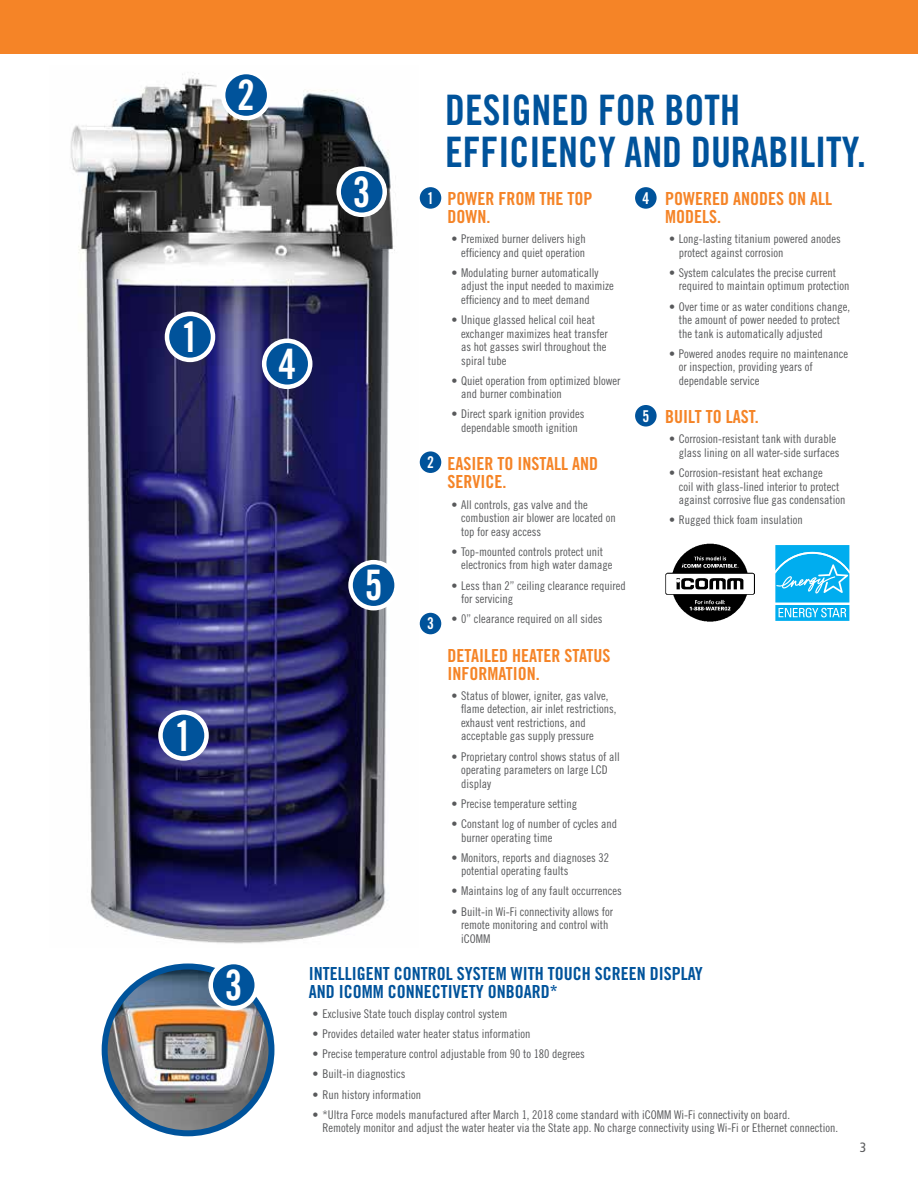
<style>
.page{position:relative;width:918px;height:1188px;background:#fff}
.page>*{position:absolute;margin:0;border:0;box-sizing:border-box;transform-origin:0 0}
.t1{font:42px/42px "Trade Gothic LT Std Bd Cn 20";color:#00539b;scale:.95 1}
.t2{font:42px "Trade Gothic LT Std Bd Cn 20";color:#fff;scale:.95 1}
.t3{font:18px/18px "Trade Gothic LT Std Bd Cn 20";color:#f58427}
.t4{font:18px/18px "Trade Gothic LT Std Bd Cn 20";color:#00539b}
.t5{font:16.2px "Trade Gothic LT Std Bd Cn 20";color:#fff;scale:.95 1}
.t6{font:condensed 13.5px "Frutiger LT Std";color:#58595b}
.t7{font:12px/13.5px "Trade Gothic LT Std Cn 18";color:#58595b}
</style>
<div class="page">
<img style="left:70px;top:73px;width:325px;height:871px">
<img style="left:665px;top:543px;width:90px;height:78px">
<svg style="left:775px;top:545px;width:75px;height:76px;background:#2fbcf1"></svg>
<img style="left:105px;top:967px;width:166px;height:166px;border-radius:83px">
<div style="left:102px;top:964px;width:172px;height:172px;border:6px solid #00539b;border-radius:50%"></div>
<div style="left:223px;top:72px;width:46px;height:46px;background:#00539b;border-radius:50%"></div>
<div style="left:221px;top:70px;width:50px;height:50px;border:4px solid #fff;border-radius:50%"></div>
<div style="left:339px;top:169px;width:46px;height:46px;background:#00539b;border-radius:50%"></div>
<div style="left:336px;top:167px;width:51px;height:50px;border:4px solid #fff;border-radius:50%"></div>
<div style="left:161px;top:712px;width:46px;height:46px;background:#00539b;border-radius:50%"></div>
<div style="left:158px;top:710px;width:51px;height:51px;border:4px solid #fff;border-radius:50%"></div>
<div style="left:167px;top:314px;width:46px;height:46px;background:#00539b;border-radius:50%"></div>
<div style="left:165px;top:312px;width:50px;height:50px;border:4px solid #fff;border-radius:50%"></div>
<div style="left:264px;top:341px;width:46px;height:46px;background:#00539b;border-radius:50%"></div>
<div style="left:262px;top:339px;width:50px;height:50px;border:4px solid #fff;border-radius:50%"></div>
<div style="left:351px;top:562px;width:46px;height:46px;background:#00539b;border-radius:50%"></div>
<div style="left:348px;top:560px;width:51px;height:50px;border:4px solid #fff;border-radius:50%"></div>
<div style="left:211px;top:962px;width:46px;height:46px;background:#00539b;border-radius:50%"></div>
<div style="left:208px;top:960px;width:51px;height:50px;border:4px solid #fff;border-radius:50%"></div>
<div style="left:420px;top:187px;width:21px;height:22px;background:#00539b;border-radius:50%"></div>
<div style="left:420px;top:451px;width:21px;height:22px;background:#00539b;border-radius:50%"></div>
<div style="left:420px;top:613px;width:21px;height:21px;background:#00539b;border-radius:50%"></div>
<div style="left:635px;top:187px;width:22px;height:22px;background:#00539b;border-radius:50%"></div>
<div style="left:635px;top:405px;width:22px;height:22px;background:#00539b;border-radius:50%"></div>
<div style="left:0;top:0;width:918px;height:54px;background:#f58427"></div>
<h1 class="t2" style="left:181px;top:312px;width:20px">1</h1>
<h1 class="t2" style="left:175px;top:710px;width:20px">1</h1>
<h1 class="t2" style="left:237px;top:70px;width:20px">2</h1>
<h1 class="t2" style="left:225px;top:960px;width:20px">3</h1>
<h1 class="t2" style="left:278px;top:338px;width:20px">4</h1>
<h1 class="t2" style="left:353px;top:166px;width:20px">3</h1>
<h1 class="t2" style="left:365px;top:560px;width:20px">5</h1>
<h3 class="t5" style="left:427px;top:188px;width:9px">1</h3>
<h3 class="t5" style="left:427px;top:452px;width:9px">2</h3>
<h3 class="t5" style="left:427px;top:614px;width:9px">3</h3>
<h1 class="t1" style="left:445px;top:89px;width:445px">DESIGNED FOR BOTH<br>EFFICIENCY AND DURABILITY.</h1>
<h2 class="t3" style="left:448px;top:189px;width:146px">POWER FROM THE TOP<br>DOWN.</h2>
<p class="t7" style="left:451px;top:232px;width:136px;text-align:right">• Premixed burner delivers high efficiency and quiet operation</p>
<p class="t7" style="left:461px;top:266px;width:154px;text-indent:-10px">• Modulating burner automatically adjust the input needed to maximize efficiency and to meet demand</p>
<p class="t7" style="left:461px;top:313px;width:148px;text-indent:-10px">• Unique glassed helical coil heat exchanger maximizes heat transfer as hot gasses swirl throughout the spiral tube</p>
<p class="t7" style="left:461px;top:374px;width:161px;text-indent:-10px">• Quiet operation from optimized blower and burner combination</p>
<p class="t7" style="left:451px;top:407px;width:135px;text-align:center">• Direct spark ignition provides dependable smooth ignition</p>
<h2 class="t3" style="left:448px;top:455px;width:152px">EASIER TO INSTALL AND<br>SERVICE.</h2>
<p class="t7" style="left:461px;top:497px;width:156px;text-indent:-10px">• All controls, gas valve and the combustion air blower are located on top for easy access</p>
<p class="t7" style="left:461px;top:545px;width:153px;text-indent:-10px">• Top-mounted controls protect unit electronics from high water damage</p>
<p class="t7" style="left:461px;top:578px;width:166px;text-indent:-10px">• Less than 2” ceiling clearance required for servicing</p>
<p class="t7" style="left:451px;top:612px;width:153px">• 0” clearance required on all sides</p>
<h2 class="t3" style="left:448px;top:646px;width:164px">DETAILED HEATER STATUS<br>INFORMATION.</h2>
<p class="t7" style="left:461px;top:689px;width:157px;text-indent:-10px">• Status of blower, igniter, gas valve, flame detection, air inlet restrictions, exhaust vent restrictions, and acceptable gas supply pressure</p>
<p class="t7" style="left:461px;top:749px;width:160px;text-indent:-10px">• Proprietary control shows status of all operating parameters on large LCD display</p>
<p class="t7" style="left:451px;top:797px;width:127px">• Precise temperature setting</p>
<p class="t7" style="left:461px;top:817px;width:157px;text-indent:-10px">• Constant log of number of cycles and burner operating time</p>
<p class="t7" style="left:461px;top:851px;width:149px;text-indent:-10px">• Monitors, reports and diagnoses 32 potential operating faults</p>
<p class="t7" style="left:451px;top:884px;width:172px">• Maintains log of any fault occurrences</p>
<p class="t7" style="left:461px;top:905px;width:153px;text-indent:-10px">• Built-in Wi-Fi connectivity allows for remote monitoring and control with iCOMM</p>
<h3 class="t5" style="left:642px;top:188px;width:9px">4</h3>
<h3 class="t5" style="left:642px;top:406px;width:9px">5</h3>
<h2 class="t3" style="left:665px;top:189px;width:168px">POWERED ANODES ON ALL<br>MODELS.</h2>
<p class="t7" style="left:679px;top:232px;width:163px;text-indent:-10px">• Long-lasting titanium powered anodes protect against corrosion</p>
<p class="t7" style="left:679px;top:266px;width:172px;text-indent:-10px">• System calculates the precise current required to maintain optimum protection</p>
<p class="t7" style="left:679px;top:299px;width:173px;text-indent:-10px">• Over time or as water conditions change, the amount of power needed to protect the tank is automatically adjusted</p>
<p class="t7" style="left:679px;top:347px;width:171px;text-indent:-10px">• Powered anodes require no maintenance or inspection, providing years of dependable service</p>
<h2 class="t3" style="left:665px;top:407px;width:95px">BUILT TO LAST.</h2>
<p class="t7" style="left:669px;top:432px;width:172px;text-align:right">• Corrosion-resistant tank with durable glass lining on all water-side surfaces</p>
<p class="t7" style="left:679px;top:466px;width:168px;text-indent:-10px">• Corrosion-resistant heat exchange<br>coil with glass-lined interior to protect against corrosive flue gas condensation</p>
<p class="t7" style="left:669px;top:513px;width:135px">• Rugged thick foam insulation</p>
<h2 class="t4" style="left:309px;top:964px;width:395px">INTELLIGENT CONTROL SYSTEM WITH TOUCH SCREEN DISPLAY<br>AND ICOMM CONNECTIVETY ONBOARD*</h2>
<p class="t7" style="left:313px;top:1007px;width:197px">• Exclusive State touch display control system</p>
<p class="t7" style="left:313px;top:1027px;width:219px">• Provides detailed water heater status information</p>
<p class="t7" style="left:313px;top:1047px;width:274px">• Precise temperature control adjustable from 90 to 180 degrees</p>
<p class="t7" style="left:313px;top:1067px;width:95px">• Built-in diagnostics</p>
<p class="t7" style="left:313px;top:1088px;width:110px">• Run history information</p>
<p class="t7" style="left:322px;top:1108px;width:517px;text-indent:-10px">• *Ultra Force models manufactured after March 1, 2018 come standard with iCOMM Wi-Fi connectivity on board.<br>Remotely monitor and adjust the water heater via the State app. No charge connectivity using Wi-Fi or Ethernet connection.</p>
<p class="t6" style="left:860px;top:1139px;width:8px">3</p>
</div>
